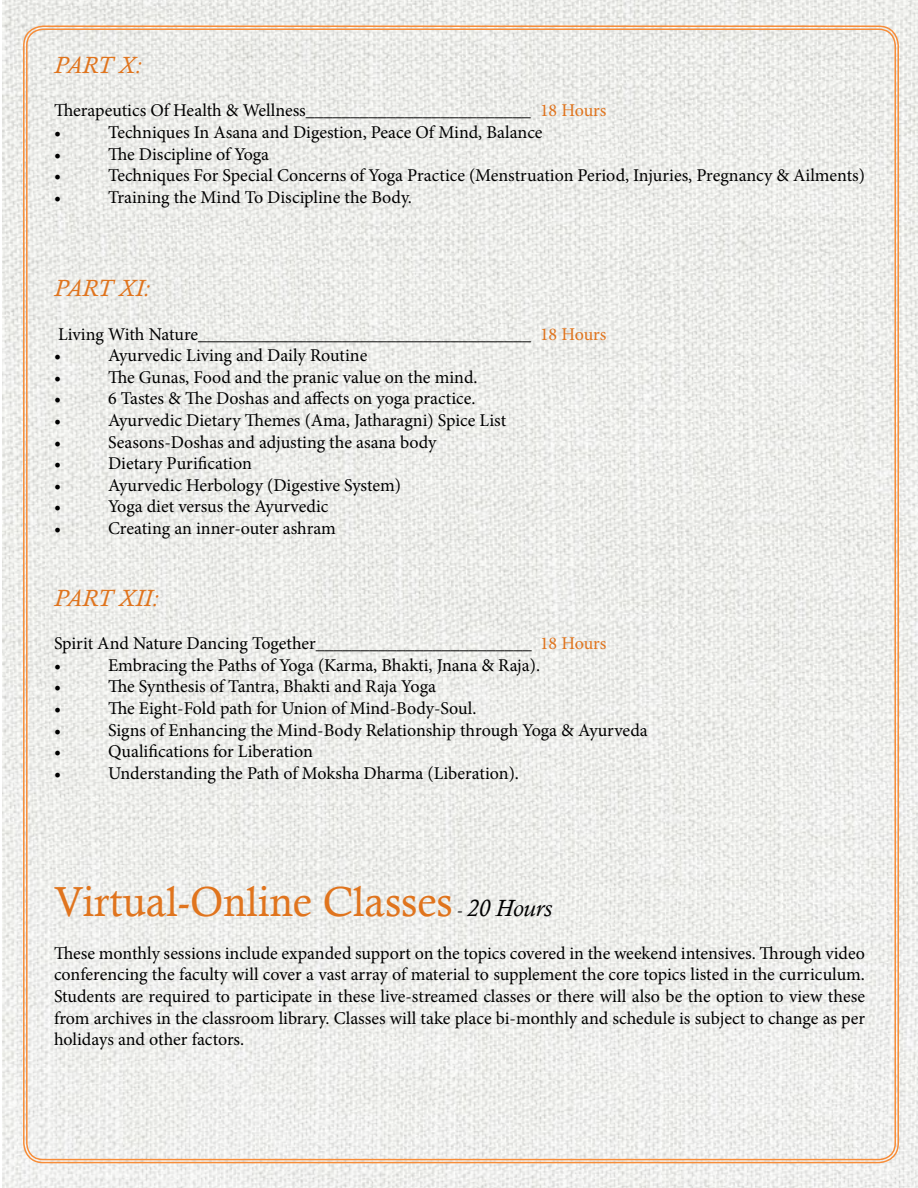
<style>
.page{position:relative;width:918px;height:1188px;background:#fff}
.page>*{position:absolute;margin:0;border:0;box-sizing:border-box;transform-origin:0 0}
.t1{font:42px "Calisto";color:#e0741d}
.t2{font:italic 24px "Calisto";letter-spacing:-.03em;color:#e0741d}
.t3{font:italic 24px "Calisto";color:#000}
.t4{font:18px/21.6px "Minion Pro";color:#000}
.s1{color:#e0741d}
.s2{font-family:"Minion Pro";font-style:normal;font-size:18px}
</style>
<div class="page">
<img style="left:3px;top:0;width:915px;height:1188px">
<h2 class="t2" style="left:54px;top:51px;width:89px">PART X:</h2>
<p class="t4" style="left:54px;top:100px;width:554px">Therapeutics Of Health &amp; Wellness_________________________ <span class="s1">18 Hours </span>•</p>
<p class="t4" style="left:108px;top:122px;width:436px">Techniques In Asana and Digestion, Peace Of Mind, Balance</p>
<p class="t4" style="left:54px;top:143px;width:9px">•</p>
<p class="t4" style="left:108px;top:143px;width:163px">The Discipline of Yoga</p>
<p class="t4" style="left:54px;top:165px;width:9px">•</p>
<p class="t4" style="left:108px;top:165px;width:759px">Techniques For Special Concerns of Yoga Practice (Menstruation Period, Injuries, Pregnancy &amp; Ailments)</p>
<p class="t4" style="left:54px;top:186px;width:9px">•</p>
<p class="t4" style="left:108px;top:186px;width:306px">Training the Mind To Discipline the Body.</p>
<h2 class="t2" style="left:54px;top:274px;width:98px">PART XI:</h2>
<p class="t4" style="left:54px;top:323px;width:554px">Living With Nature_____________________________________ <span class="s1">18 Hours </span>•</p>
<p class="t4" style="left:108px;top:345px;width:261px">Ayurvedic Living and Daily Routine</p>
<p class="t4" style="left:54px;top:366px;width:9px">•</p>
<p class="t4" style="left:108px;top:366px;width:371px">The Gunas, Food and the pranic value on the mind.</p>
<p class="t4" style="left:54px;top:388px;width:9px">•</p>
<p class="t4" style="left:108px;top:388px;width:369px">6 Tastes &amp; The Doshas and affects on yoga practice.</p>
<p class="t4" style="left:54px;top:410px;width:9px">•</p>
<p class="t4" style="left:108px;top:410px;width:400px">Ayurvedic Dietary Themes (Ama, Jatharagni) Spice List</p>
<p class="t4" style="left:54px;top:431px;width:9px">•</p>
<p class="t4" style="left:108px;top:431px;width:330px">Seasons-Doshas and adjusting the asana body</p>
<p class="t4" style="left:54px;top:453px;width:9px">•</p>
<p class="t4" style="left:108px;top:453px;width:145px">Dietary Purification</p>
<p class="t4" style="left:54px;top:474px;width:9px">•</p>
<p class="t4" style="left:108px;top:474px;width:295px">Ayurvedic Herbology (Digestive System)</p>
<p class="t4" style="left:54px;top:496px;width:9px">•</p>
<p class="t4" style="left:108px;top:496px;width:222px">Yoga diet versus the Ayurvedic</p>
<p class="t4" style="left:54px;top:518px;width:9px">•</p>
<p class="t4" style="left:108px;top:518px;width:230px">Creating an inner-outer ashram</p>
<h2 class="t2" style="left:54px;top:584px;width:106px">PART XII:</h2>
<p class="t4" style="left:54px;top:633px;width:554px">Spirit And Nature Dancing Together________________________ <span class="s1">18 Hours </span>•</p>
<p class="t4" style="left:108px;top:654px;width:434px">Embracing the Paths of Yoga (Karma, Bhakti, Jnana &amp; Raja).</p>
<p class="t4" style="left:54px;top:676px;width:9px">•</p>
<p class="t4" style="left:108px;top:676px;width:330px">The Synthesis of Tantra, Bhakti and Raja Yoga</p>
<p class="t4" style="left:54px;top:698px;width:9px">•</p>
<p class="t4" style="left:108px;top:698px;width:370px">The Eight-Fold path for Union of Mind-Body-Soul.</p>
<p class="t4" style="left:54px;top:719px;width:9px">•</p>
<p class="t4" style="left:108px;top:719px;width:541px">Signs of Enhancing the Mind-Body Relationship through Yoga &amp; Ayurveda</p>
<p class="t4" style="left:54px;top:741px;width:9px">•</p>
<p class="t4" style="left:108px;top:741px;width:206px">Qualifications for Liberation</p>
<p class="t4" style="left:54px;top:762px;width:9px">•</p>
<p class="t4" style="left:108px;top:762px;width:413px">Understanding the Path of Moksha Dharma (Liberation).</p>
<h1 class="t1" style="left:54px;top:877px;width:400px">Virtual-Online Classes</h1>
<h2 class="t3" style="left:457px;top:894px;width:97px"><span class="s2">-</span> 20 Hours</h2>
<p class="t4" style="left:54px;top:942px;width:813px;text-align:justify">These monthly sessions include expanded support on the topics covered in the weekend intensives. Through video conferencing the faculty will cover a vast array of material to supplement the core topics listed in the curriculum.<br>Students are required to participate in these live-streamed classes or there will also be the option to view these from archives in the classroom library. Classes will take place bi-monthly and schedule is subject to change as per holidays and other factors.</p>
</div>
